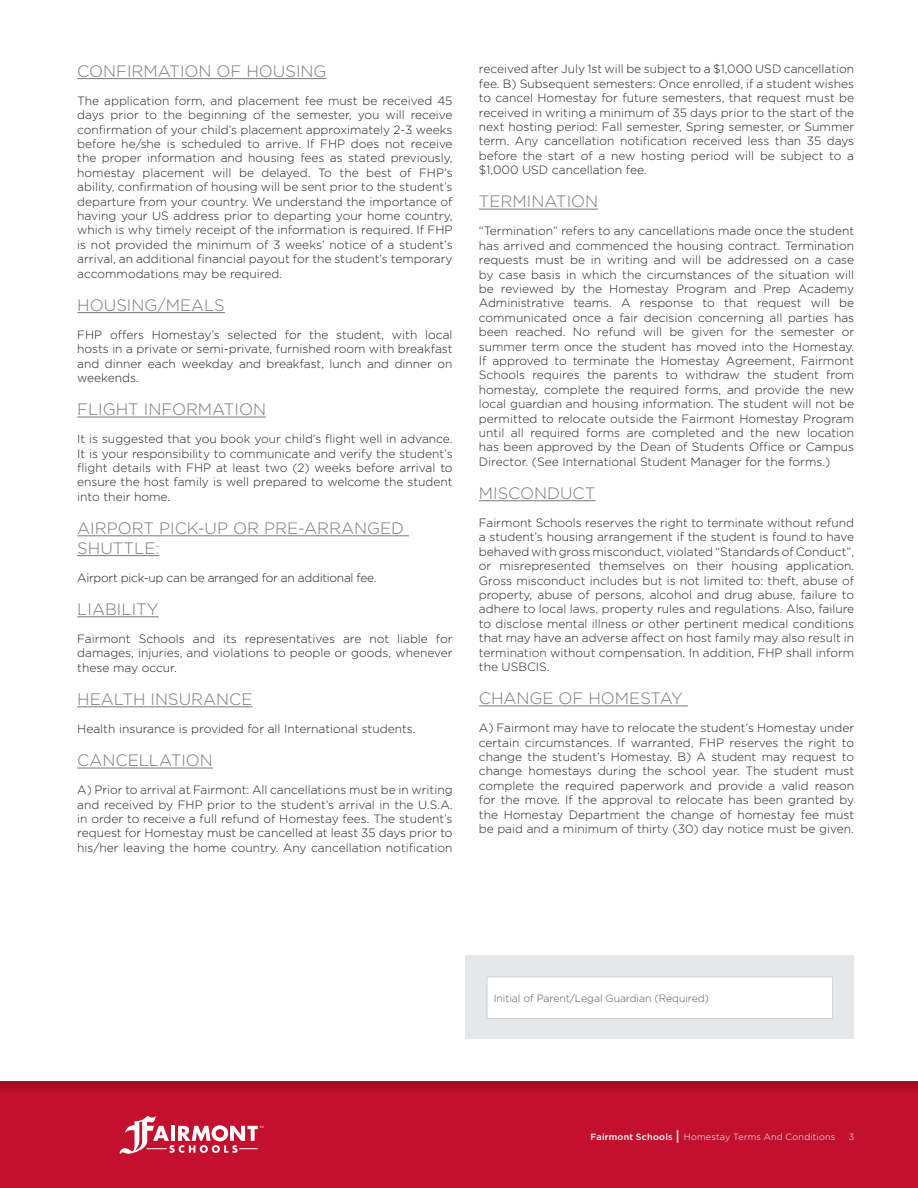
<style>
.page{position:relative;width:918px;height:1188px;background:#fff}
.page>*{position:absolute;margin:0;border:0;box-sizing:border-box;transform-origin:0 0}
.t1{font:300 16.5px/19.8px "Gotham";color:#77787b}
.t2{font:300 12px/14.4px "Gotham";color:#231f20;text-align:justify}
.t3{font:300 12px "Gotham";letter-spacing:-.025em;color:#231f20}
.Row_Copy{font:300 10.5px "Gotham";letter-spacing:-.01em;color:#57585a}
.t4{font:300 9px "Gotham";letter-spacing:.025em;color:#fff}
.s1{font-weight:500}
.s2{font-weight:500;font-size:13.5px}
</style>
<div class="page">
<div style="left:0;top:1079px;width:918px;height:109px;background:#231f20;opacity:.2"></div>
<svg style="left:120px;top:1116px;width:143px;height:38px"></svg>
<hr style="left:77px;top:78px;width:250px;height:1px;background:#77787b">
<hr style="left:77px;top:312px;width:148px;height:1px;background:#77787b">
<hr style="left:77px;top:417px;width:189px;height:1px;background:#77787b">
<hr style="left:77px;top:535px;width:332px;height:1px;background:#77787b">
<hr style="left:77px;top:555px;width:83px;height:1px;background:#77787b">
<hr style="left:77px;top:616px;width:82px;height:1px;background:#77787b">
<hr style="left:77px;top:706px;width:176px;height:1px;background:#77787b">
<hr style="left:77px;top:768px;width:136px;height:1px;background:#77787b">
<hr style="left:479px;top:209px;width:119px;height:1px;background:#77787b">
<hr style="left:479px;top:500px;width:116px;height:1px;background:#77787b">
<hr style="left:479px;top:706px;width:209px;height:1px;background:#77787b">
<div style="left:465px;top:955px;width:389px;height:84px;background:#e6e7e9"></div>
<div style="left:487px;top:977px;width:346px;height:42px;background:#fff"></div>
<div style="left:487px;top:976px;width:346px;height:43px;border:1px solid #d1d2d4"></div>
<p class="t1" style="left:77px;top:61px;width:251px">CONFIRMATION OF HOUSING</p>
<p class="t2" style="left:77px;top:93px;width:377px">The application form, and placement fee must be received 45 days prior to the beginning of the semester, you will receive confirmation of your child’s placement approximately 2-3 weeks before he/she is scheduled to arrive. If FHP does not receive the proper information and housing fees as stated previously, homestay placement will be delayed. To the best of FHP’s ability, confirmation of housing will be sent prior to the student’s departure from your country. We understand the importance of having your US address prior to departing your home country, which is why timely receipt of the information is required. If FHP is not provided the minimum of 3 weeks’ notice of a student’s arrival, an additional financial payout for the student’s temporary accommodations may be required.</p>
<p class="t1" style="left:77px;top:295px;width:149px">HOUSING/MEALS</p>
<p class="t2" style="left:77px;top:327px;width:377px">FHP offers Homestay’s selected for the student, with local hosts in a private or semi-private, furnished room with breakfast and dinner each weekday and breakfast, lunch and dinner on weekends.</p>
<p class="t1" style="left:77px;top:399px;width:190px">FLIGHT INFORMATION</p>
<p class="t2" style="left:77px;top:432px;width:377px">It is suggested that you book your child’s flight well in advance.<br>It is your responsibility to communicate and verify the student’s flight details with FHP at least two (2) weeks before arrival to ensure the host family is well prepared to welcome the student into their home.</p>
<p class="t1" style="left:77px;top:518px;width:328px">AIRPORT PICK-UP OR PRE-ARRANGED<br>SHUTTLE:</p>
<p class="t3" style="left:77px;top:570px;width:301px">Airport pick-up can be arranged for an additional fee.</p>
<p class="t1" style="left:77px;top:599px;width:83px">LIABILITY</p>
<p class="t2" style="left:77px;top:631px;width:377px">Fairmont Schools and its representatives are not liable for damages, injuries, and violations to people or goods, whenever these may occur.</p>
<p class="t1" style="left:77px;top:689px;width:177px">HEALTH INSURANCE</p>
<p class="t2" style="left:77px;top:721px;width:340px">Health insurance is provided for all International students.</p>
<p class="t1" style="left:77px;top:750px;width:137px">CANCELLATION</p>
<p class="t2" style="left:77px;top:783px;width:377px">A) Prior to arrival at Fairmont: All cancellations must be in writing and received by FHP prior to the student’s arrival in the U.S.A. in order to receive a full refund of Homestay fees. The student’s request for Homestay must be cancelled at least 35 days prior to his/her leaving the home country. Any cancellation notification</p>
<p class="t2" style="left:479px;top:62px;width:377px">received after July 1st will be subject to a $1,000 USD cancellation fee. B) Subsequent semesters: Once enrolled, if a student wishes to cancel Homestay for future semesters, that request must be received in writing a minimum of 35 days prior to the start of the next hosting period: Fall semester, Spring semester, or Summer term. Any cancellation notification received less than 35 days before the start of a new hosting period will be subject to a $1,000 USD cancellation fee.</p>
<p class="t1" style="left:479px;top:191px;width:121px">TERMINATION</p>
<p class="t2" style="left:479px;top:224px;width:377px">“Termination” refers to any cancellations made once the student has arrived and commenced the housing contract. Termination requests must be in writing and will be addressed on a case by case basis in which the circumstances of the situation will be reviewed by the Homestay Program and Prep Academy Administrative teams. A response to that request will be communicated once a fair decision concerning all parties has been reached. No refund will be given for the semester or summer term once the student has moved into the Homestay.<br>If approved to terminate the Homestay Agreement, Fairmont Schools requires the parents to withdraw the student from homestay, complete the required forms, and provide the new local guardian and housing information. The student will not be permitted to relocate outside the Fairmont Homestay Program until all required forms are completed and the new location has been approved by the Dean of Students Office or Campus Director. (See International Student Manager for the forms.)</p>
<p class="t1" style="left:479px;top:483px;width:118px">MISCONDUCT</p>
<p class="t2" style="left:479px;top:515px;width:377px">Fairmont Schools reserves the right to terminate without refund a student’s housing arrangement if the student is found to have behaved with gross misconduct, violated “Standards of Conduct”, or misrepresented themselves on their housing application.<br>Gross misconduct includes but is not limited to: theft, abuse of property, abuse of persons, alcohol and drug abuse, failure to adhere to local laws, property rules and regulations. Also, failure to disclose mental illness or other pertinent medical conditions that may have an adverse affect on host family may also result in termination without compensation. In addition, FHP shall inform the USBCIS.</p>
<p class="t1" style="left:479px;top:688px;width:206px">CHANGE OF HOMESTAY</p>
<p class="t2" style="left:479px;top:720px;width:377px">A) Fairmont may have to relocate the student’s Homestay under certain circumstances. If warranted, FHP reserves the right to change the student’s Homestay. B) A student may request to change homestays during the school year. The student must complete the required paperwork and provide a valid reason for the move. If the approval to relocate has been granted by the Homestay Department the change of homestay fee must be paid and a minimum of thirty (30) day notice must be given.</p>
<p class="Row_Copy" style="left:494px;top:992px;width:217px">Initial of Parent/Legal Guardian (Required)</p>
<p class="t4" style="left:591px;top:1131px;width:246px"><span class="s1">Fairmont Schools</span> <span class="s2">|</span> Homestay Terms And Conditions</p>
<p class="t4" style="left:849px;top:1131px;width:7px">3</p>
</div>
